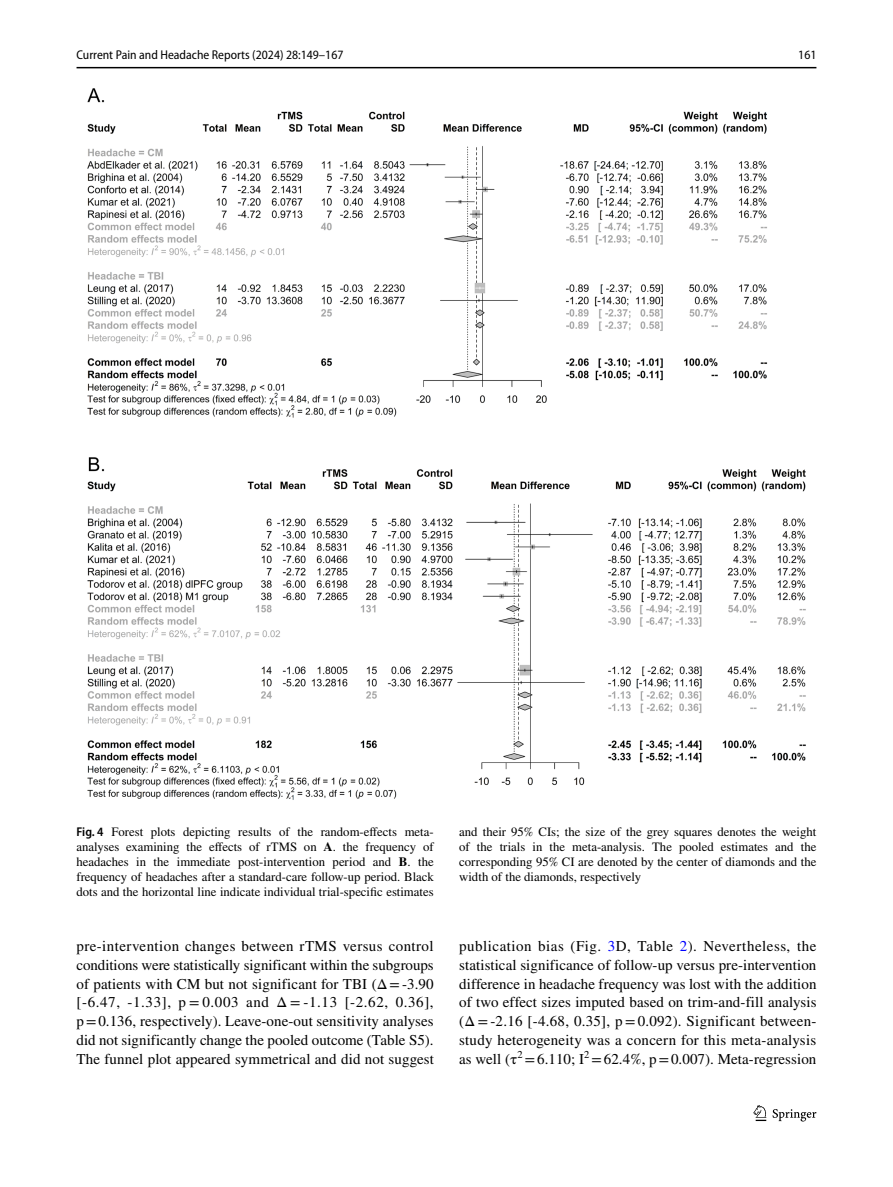
<style>
.page{position:relative;width:893px;height:1187px;background:#fff}
.page>*{position:absolute;margin:0;border:0;box-sizing:border-box;transform-origin:0 0}
.t1{font:15px/18.8px "STIX";letter-spacing:.01em;color:#000;text-align:justify}
.t2{font:12.75px/15px "STIX";color:#000;text-align:justify}
.t3{font:semi-condensed 12.75px "Myriad Pro";color:#000}
.s1{font-family:"Myriad Pro";font-weight:600;font-stretch:semi-condensed}
.s2{font-weight:700}
.s3{color:#00f}
</style>
<div class="page">
<hr style="left:77px;top:67px;width:739px;height:1px;background:#000">
<svg style="left:753px;top:1105px;width:13px;height:15px"></svg>
<svg style="left:773px;top:1109px;width:43px;height:12px"></svg>
<img style="left:87px;top:88px;width:719px;height:712px">
<p class="t3" style="left:77px;top:48px;width:268px">Current Pain and Headache Reports (2024) 28:149–167</p>
<p class="t3" style="left:798px;top:48px;width:20px">161</p>
<p class="t2" style="left:77px;top:825px;width:359px"><span class="s1">Fig. 4</span> Forest plots depicting results of the random-effects meta&shy;analyses examining the effects of rTMS on <span class="s2">A</span>. the frequency of headaches in the immediate post-intervention period and <span class="s2">B</span>. the frequency of headaches after a standard-care follow-up period. Black dots and the horizontal line indicate individual trial-specific estimates</p>
<p class="t2" style="left:459px;top:825px;width:359px">and their 95% CIs; the size of the grey squares denotes the weight of the trials in the meta-analysis. The pooled estimates and the corresponding 95% CI are denoted by the center of diamonds and the width of the diamonds, respectively</p>
<p class="t1" style="left:77px;top:937px;width:359px">pre-intervention changes between rTMS versus control conditions were statistically significant within the subgroups of patients with CM but not significant for TBI (Δ=-3.90 [-6.47, -1.33], p = 0.003 and Δ = -1.13 [-2.62, 0.36], p=0.136, respectively). Leave-one-out sensitivity analyses did not significantly change the pooled outcome (Table S5).<br>The funnel plot appeared symmetrical and did not suggest</p>
<p class="t1" style="left:459px;top:937px;width:359px">publication bias (Fig. <span class="s3">3</span>D, Table <span class="s3">2</span>). Nevertheless, the statistical significance of follow-up versus pre-intervention difference in headache frequency was lost with the addition of two effect sizes imputed based on trim-and-fill analysis (Δ =-2.16 [-4.68, 0.35], p=0.092). Significant between&shy;study heterogeneity was a concern for this meta-analysis as well (τ<sup>2</sup> =6.110; I<sup>2</sup> =62.4%, p=0.007). Meta-regression</p>
</div>
